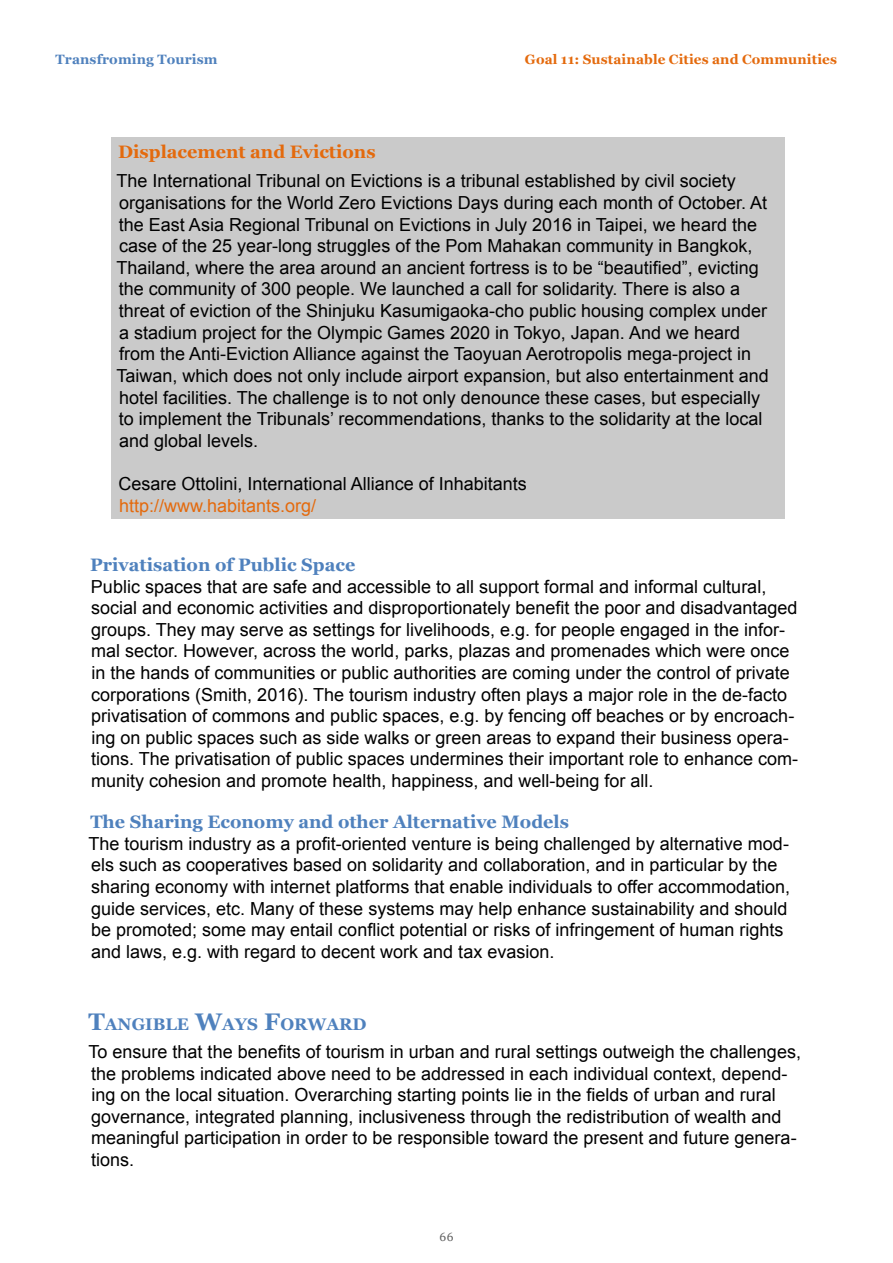
<style>
.page{position:relative;width:893px;height:1263px;background:#fff}
.page>*{position:absolute;margin:0;border:0;box-sizing:border-box;transform-origin:0 0}
.t1{font:18px/21.6px "Arial";color:#000}
.t2{font:700 18px "Georgia";color:#4f81bd}
.t3{font:18px "Arial";color:#e46a0d}
.t4{font:700 18px "Georgia";color:#e46a0d}
.t5{font:700 16.8px "Georgia";color:#4f81bd}
.t6{font:700 13.5px "Georgia";letter-spacing:.01em;color:#e46a0d}
.t7{font:700 13.5px "Georgia";letter-spacing:.01em;color:#4f81bd}
.t8{font:12px "Georgia";color:#646464}
.s1{font-size:24px}
</style>
<div class="page">
<div style="left:111px;top:137px;width:673px;height:382px;background:#cacaca"></div>
<p class="t7" style="left:55px;top:52px;width:164px">Transfroming Tourism</p>
<p class="t6" style="left:525px;top:52px;width:314px">Goal 11: Sustainable Cities and Communities</p>
<p class="t4" style="left:118px;top:142px;width:259px">Displacement and Evictions</p>
<p class="t1" style="left:116px;top:170px;width:654px">The International Tribunal on Evictions is a tribunal established by civil society organisations for the World Zero Evictions Days during each month of October. At the East Asia Regional Tribunal on Evictions in July 2016 in Taipei, we heard the case of the 25 year-long struggles of the Pom Mahakan community in Bangkok, Thailand, where the area around an ancient fortress is to be “beautified”, evicting the community of 300 people. We launched a call for solidarity. There is also a threat of eviction of the Shinjuku Kasumigaoka-cho public housing complex under a stadium project for the Olympic Games 2020 in Tokyo, Japan. And we heard from the Anti-Eviction Alliance against the Taoyuan Aerotropolis mega-project in Taiwan, which does not only include airport expansion, but also entertainment and hotel facilities. The challenge is to not only denounce these cases, but especially to implement the Tribunals’ recommendations, thanks to the solidarity at the local and global levels.</p>
<p class="t1" style="left:119px;top:473px;width:410px">Cesare Ottolini, International Alliance of Inhabitants</p>
<p class="t3" style="left:119px;top:495px;width:199px">http://www.habitants.org/</p>
<p class="t2" style="left:90px;top:554px;width:267px">Privatisation of Public Space</p>
<p class="t1" style="left:91px;top:576px;width:709px">Public spaces that are safe and accessible to all support formal and informal cultural, social and economic activities and disproportionately benefit the poor and disadvantaged groups. They may serve as settings for livelihoods, e.g. for people engaged in the infor&shy;mal sector. However, across the world, parks, plazas and promenades which were once in the hands of communities or public authorities are coming under the control of private corporations (Smith, 2016). The tourism industry often plays a major role in the de-facto privatisation of commons and public spaces, e.g. by fencing off beaches or by encroach&shy;ing on public spaces such as side walks or green areas to expand their business opera&shy;tions. The privatisation of public spaces undermines their important role to enhance com&shy;munity cohesion and promote health, happiness, and well-being for all.</p>
<p class="t2" style="left:90px;top:811px;width:480px">The Sharing Economy and other Alternative Models</p>
<p class="t1" style="left:89px;top:833px;width:703px">The tourism industry as a profit-oriented venture is being challenged by alternative mod&shy;els such as cooperatives based on solidarity and collaboration, and in particular by the sharing economy with internet platforms that enable individuals to offer accommodation, guide services, etc. Many of these systems may help enhance sustainability and should be promoted; some may entail conflict potential or risks of infringement of human rights and laws, e.g. with regard to decent work and tax evasion.</p>
<p class="t5" style="left:88px;top:1015px;width:280px"><span class="s1">T</span>ANGIBLE <span class="s1">W</span>AYS <span class="s1">F</span>ORWARD</p>
<p class="t1" style="left:89px;top:1041px;width:714px">To ensure that the benefits of tourism in urban and rural settings outweigh the challenges, the problems indicated above need to be addressed in each individual context, depend&shy;ing on the local situation. Overarching starting points lie in the fields of urban and rural governance, integrated planning, inclusiveness through the redistribution of wealth and meaningful participation in order to be responsible toward the present and future genera&shy;tions.</p>
<p class="t8" style="left:439px;top:1229px;width:16px">66</p>
</div>
